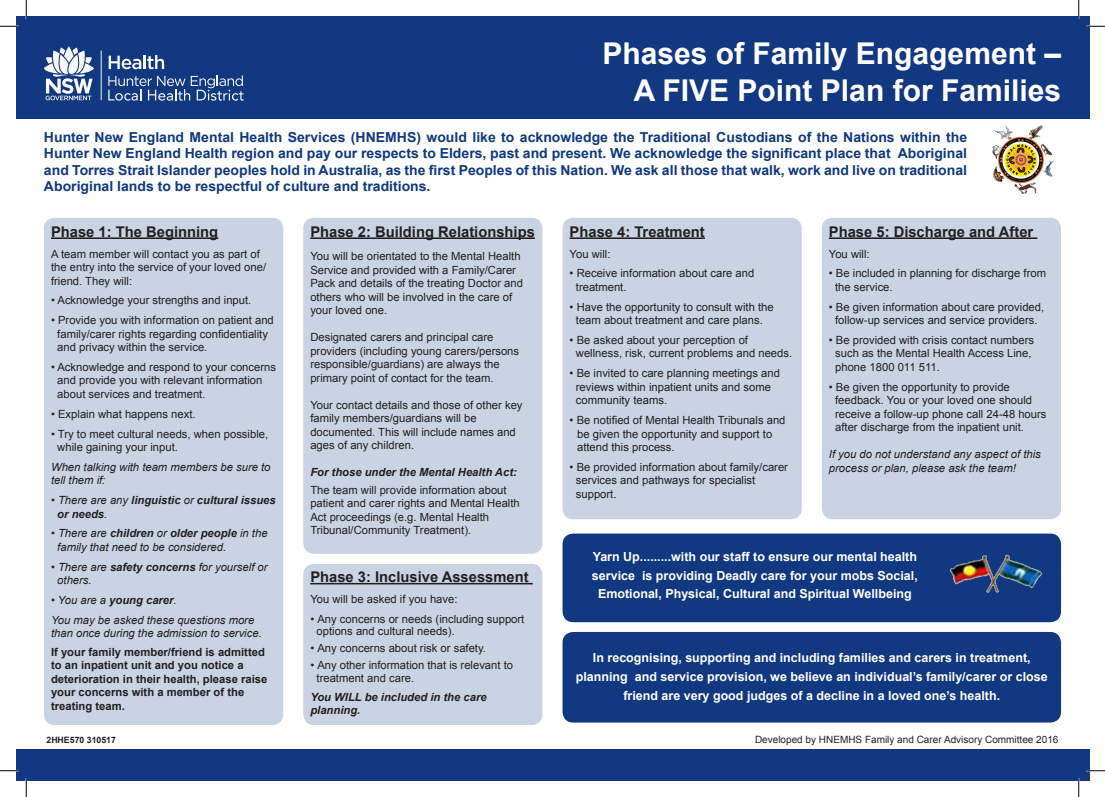
<style>
.page{position:relative;width:1105px;height:797px;background:#fff}
.page>*{position:absolute;margin:0;border:0;box-sizing:border-box;transform-origin:0 0}
.t1{font:700 30px "Arial";color:#fff}
.t2{font:700 14.75px "Arial";color:#231f20}
.t3{font:700 13.75px/16.5px "Arial";color:#113880;text-align:justify}
.t4{font:700 12.5px/18.8px "Arial";color:#fff;text-align:center}
.t5{font:11.25px/13.5px "Arial";color:#231f20}
.t6{font:italic 11.25px/13.5px "Arial";color:#231f20}
.t7{font:700 11.25px/13.5px "Arial";color:#231f20}
.t8{font:italic 700 11.25px/13.5px "Arial";color:#231f20}
.t9{font:10px "Arial";color:#231f20}
.t10{font:700 8.75px "Arial";color:#231f20}
.s1{font-weight:400}
.s2{font-weight:700}
.s3{font-style:italic}
</style>
<div class="page">
<div style="left:16px;top:749px;width:1073px;height:32px;background:#113880"></div>
<div style="left:562px;top:218px;width:240px;height:301px;background:#cad3e3;border-radius:11px"></div>
<hr style="left:570px;top:237px;width:135px;height:2px;background:#231f20">
<div style="left:822px;top:218px;width:239px;height:301px;background:#cad3e3;border-radius:11px"></div>
<hr style="left:829px;top:237px;width:208px;height:2px;background:#231f20">
<div style="left:44px;top:218px;width:239px;height:507px;background:#cad3e3;border-radius:11px"></div>
<hr style="left:51px;top:237px;width:167px;height:2px;background:#231f20">
<div style="left:303px;top:218px;width:239px;height:336px;background:#cad3e3;border-radius:11px"></div>
<hr style="left:310px;top:237px;width:225px;height:2px;background:#231f20">
<div style="left:303px;top:564px;width:239px;height:161px;background:#cad3e3;border-radius:11px"></div>
<hr style="left:310px;top:583px;width:223px;height:1px;background:#231f20">
<div style="left:562px;top:632px;width:499px;height:90px;background:#113880;border-radius:11px"></div>
<div style="left:562px;top:533px;width:499px;height:89px;background:#113880;border-radius:11px"></div>
<img style="left:949px;top:554px;width:93px;height:39px">
<div style="left:16px;top:16px;width:1073px;height:102px;background:#113880"></div>
<hr style="left:101px;top:50px;width:1px;height:50px;background:#f9f9f9">
<svg style="left:44px;top:46px;width:50px;height:54px"></svg>
<svg style="left:109px;top:56px;width:32px;height:13px"></svg>
<hr style="left:143px;top:55px;width:3px;height:14px;background:#f9f9f9">
<svg style="left:147px;top:55px;width:17px;height:14px"></svg>
<svg style="left:108px;top:75px;width:136px;height:26px"></svg>
<img style="left:992px;top:125px;width:62px;height:68px">
<svg style="left:0;top:25px;width:19px;height:2px"></svg>
<svg style="left:1086px;top:25px;width:19px;height:2px"></svg>
<svg style="left:0;top:770px;width:19px;height:1px"></svg>
<svg style="left:1086px;top:770px;width:19px;height:1px"></svg>
<svg style="left:25px;top:0;width:2px;height:19px"></svg>
<svg style="left:25px;top:778px;width:2px;height:19px"></svg>
<svg style="left:1078px;top:0;width:1px;height:19px"></svg>
<svg style="left:1078px;top:778px;width:1px;height:19px"></svg>
<p class="t1" style="left:602px;top:34px;width:460px">Phases of Family Engagement –</p>
<p class="t1" style="left:634px;top:70px;width:429px">A FIVE Point Plan for Families</p>
<p class="t3" style="left:44px;top:129px;width:925px">Hunter New England Mental Health Services (HNEMHS) would like to acknowledge the Traditional Custodians of the Nations within the Hunter New England Health region and pay our respects to Elders, past and present. We acknowledge the significant place that Aboriginal and Torres Strait Islander peoples hold in Australia, as the first Peoples of this Nation. We ask all those that walk, work and live on traditional Aboriginal lands to be respectful of culture and traditions.</p>
<p class="t2" style="left:51px;top:222px;width:169px">Phase 1: The Beginning</p>
<p class="t5" style="left:51px;top:247px;width:217px">A team member will contact you as part of the entry into the service of your loved one/ friend. They will:</p>
<p class="t5" style="left:51px;top:294px;width:202px">• Acknowledge your strengths and input.</p>
<p class="t5" style="left:57px;top:313px;width:218px;text-indent:-6px">• Provide you with information on patient and family/carer rights regarding confidentiality and privacy within the service.</p>
<p class="t5" style="left:57px;top:360px;width:220px;text-indent:-6px">• Acknowledge and respond to your concerns and provide you with relevant information about services and treatment.</p>
<p class="t5" style="left:51px;top:407px;width:146px">• Explain what happens next.</p>
<p class="t5" style="left:57px;top:427px;width:212px;text-indent:-6px">• Try to meet cultural needs, when possible, while gaining your input.</p>
<p class="t6" style="left:51px;top:460px;width:221px">When talking with team members be sure to tell them if:</p>
<p class="t8" style="left:57px;top:494px;width:220px;text-indent:-6px"><span class="s1">• There are any</span> linguistic <span class="s1">or</span> cultural issues or needs<span class="s1">.</span></p>
<p class="t6" style="left:57px;top:527px;width:212px;text-indent:-6px">• There are <span class="s2">children</span> or <span class="s2">older people</span> in the family that need to be considered.</p>
<p class="t6" style="left:57px;top:560px;width:212px;text-indent:-6px">• There are <span class="s2">safety concerns</span> for yourself or others.</p>
<p class="t8" style="left:51px;top:593px;width:127px"><span class="s1">• You are a</span> young carer<span class="s1">.</span></p>
<p class="t6" style="left:51px;top:613px;width:212px">You may be asked these questions more than once during the admission to service.</p>
<p class="t7" style="left:51px;top:645px;width:218px">If your family member/friend is admitted to an inpatient unit and you notice a deterioration in their health, please raise your concerns with a member of the treating team.</p>
<p class="t10" style="left:46px;top:734px;width:71px">2HHE570 310517</p>
<p class="t2" style="left:310px;top:222px;width:226px">Phase 2: Building Relationships</p>
<p class="t5" style="left:310px;top:249px;width:214px">You will be orientated to the Mental Health Service and provided with a Family/Carer Pack and details of the treating Doctor and others who will be involved in the care of your loved one.</p>
<p class="t5" style="left:310px;top:330px;width:210px">Designated carers and principal care providers (including young carers/persons responsible/guardians) are always the primary point of contact for the team.</p>
<p class="t5" style="left:310px;top:398px;width:214px">Your contact details and those of other key family members/guardians will be documented. This will include names and ages of any children.</p>
<p class="t8" style="left:310px;top:466px;width:208px">For those under the Mental Health Act:</p>
<p class="t5" style="left:310px;top:483px;width:211px">The team will provide information about patient and carer rights and Mental Health Act proceedings (e.g. Mental Health Tribunal/Community Treatment).</p>
<p class="t2" style="left:310px;top:567px;width:220px">Phase 3: Inclusive Assessment</p>
<p class="t5" style="left:310px;top:592px;width:149px">You will be asked if you have:</p>
<p class="t5" style="left:317px;top:612px;width:209px;line-height:12.5px;text-indent:-6px"><span class="s3">•</span> Any concerns or needs (including support options and cultural needs).</p>
<p class="t5" style="left:310px;top:641px;width:177px"><span class="s3">•</span> Any concerns about risk or safety.</p>
<p class="t5" style="left:317px;top:658px;width:198px;text-indent:-6px"><span class="s3">•</span> Any other information that is relevant to treatment and care.</p>
<p class="t8" style="left:310px;top:690px;width:178px">You WILL be included in the care planning.</p>
<p class="t2" style="left:570px;top:222px;width:137px">Phase 4: Treatment</p>
<p class="t5" style="left:570px;top:247px;width:42px">You will:</p>
<p class="t5" style="left:576px;top:267px;width:180px;text-indent:-6px"><span class="s3">•</span> Receive information about care and treatment.</p>
<p class="t5" style="left:570px;top:300px;width:206px;text-align:center"><span class="s3">•</span> Have the opportunity to consult with the team about treatment and care plans.</p>
<p class="t5" style="left:576px;top:333px;width:218px;text-indent:-6px"><span class="s3">•</span> Be asked about your perception of wellness, risk, current problems and needs.</p>
<p class="t5" style="left:576px;top:366px;width:206px;text-indent:-6px"><span class="s3">•</span> Be invited to care planning meetings and reviews within inpatient units and some community teams.</p>
<p class="t5" style="left:577px;top:413px;width:210px;text-indent:-8px"><span class="s3">•</span> Be notified of Mental Health Tribunals and be given the opportunity and support to attend this process.</p>
<p class="t5" style="left:576px;top:460px;width:214px;text-indent:-6px"><span class="s3">•</span> Be provided information about family/carer services and pathways for specialist support.</p>
<p class="t2" style="left:829px;top:222px;width:206px">Phase 5: Discharge and After</p>
<p class="t5" style="left:829px;top:247px;width:42px">You will:</p>
<p class="t5" style="left:835px;top:267px;width:212px;text-indent:-6px"><span class="s3">•</span> Be included in planning for discharge from the service.</p>
<p class="t5" style="left:829px;top:300px;width:217px;text-align:center"><span class="s3">•</span> Be given information about care provided, follow-up services and service providers.</p>
<p class="t5" style="left:835px;top:333px;width:201px;text-indent:-6px"><span class="s3">•</span> Be provided with crisis contact numbers such as the Mental Health Access Line, phone 1800 011 511.</p>
<p class="t5" style="left:835px;top:380px;width:213px;text-indent:-6px"><span class="s3">•</span> Be given the opportunity to provide feedback. You or your loved one should receive a follow-up phone call 24-48 hours after discharge from the inpatient unit.</p>
<p class="t6" style="left:829px;top:448px;width:214px">If you do not understand any aspect of this process or plan, please ask the team!</p>
<p class="t4" style="left:592px;top:547px;width:327px">Yarn Up.........with our staff to ensure our mental health service is providing Deadly care for your mobs Social,<br>Emotional, Physical, Cultural and Spiritual Wellbeing</p>
<p class="t4" style="left:576px;top:648px;width:473px">In recognising, supporting and including families and carers in treatment, planning and service provision, we believe an individual’s family/carer or close friend are very good judges of a decline in a loved one’s health.</p>
<p class="t9" style="left:755px;top:732px;width:305px">Developed by HNEMHS Family and Carer Advisory Committee 2016</p>
</div>
